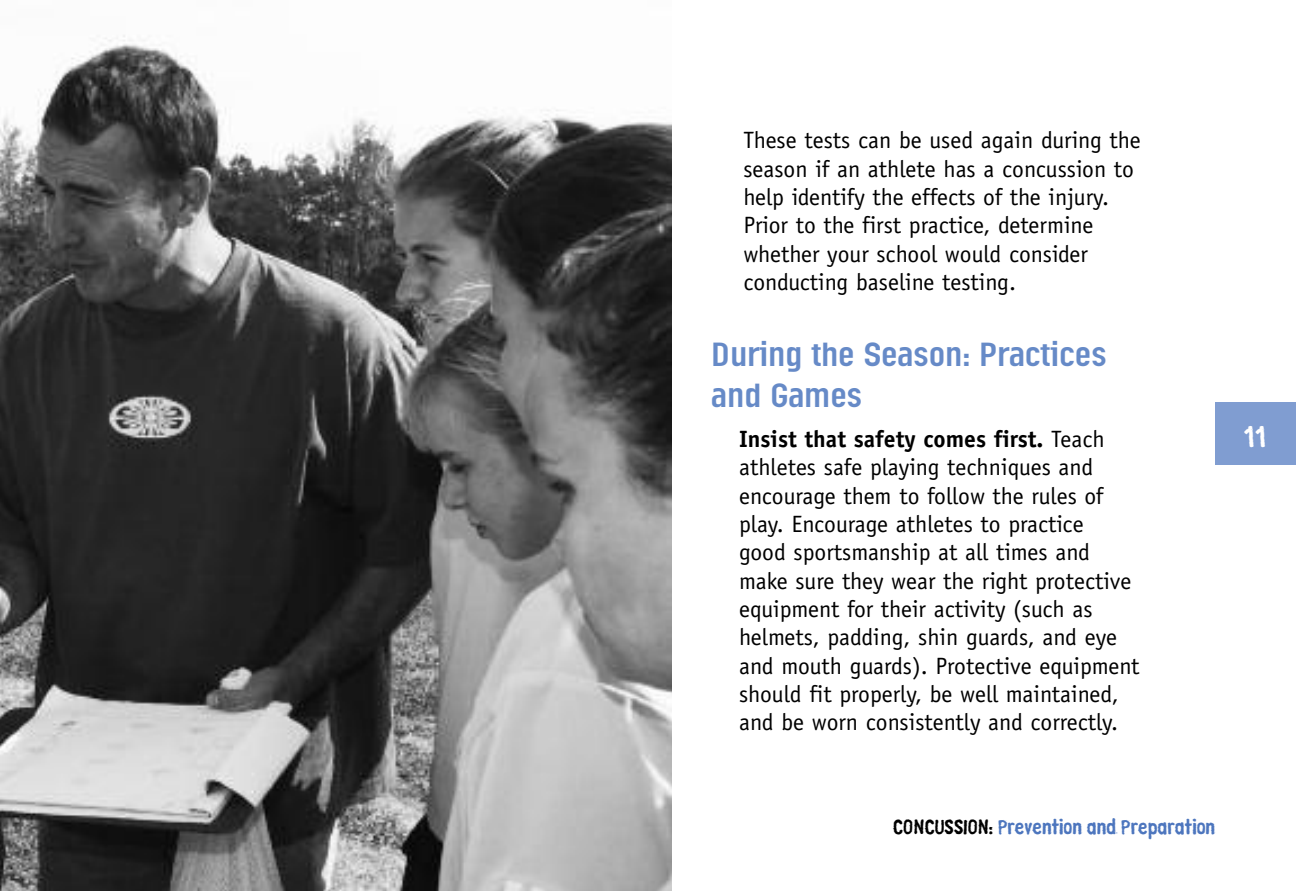
<style>
.page{position:relative;width:1296px;height:891px;background:#fff}
.page>*{position:absolute;margin:0;border:0;box-sizing:border-box;transform-origin:0 0}
.t1{font:33.75px/40.5px "Linotype Ordinar";color:#668ac7}
.t2{font:27px "Linotype Russisch Brot Eat";color:#fff}
.t3{font:23.62px/28.3px "Officina Sans";color:#000}
.t4{font:20.25px "Linotype Russisch Brot Eat Text";color:#4d76be}
.s1{font-weight:700}
.s2{color:#000}
</style>
<div class="page">
<div style="left:1215px;top:402px;width:81px;height:63px;background:#809dd1"></div>
<img style="left:0;top:35px;width:671px;height:856px">
<p class="t3" style="left:743px;top:128px;width:399px">These tests can be used again during the season if an athlete has a concussion to help identify the effects of the injury.<br>Prior to the first practice, determine whether your school would consider conducting baseline testing.</p>
<h2 class="t1" style="left:712px;top:337px;width:397px">During the Season: Practices and Games</h2>
<p class="t3" style="left:739px;top:427px;width:402px"><span class="s1">Insist that safety comes first.</span> Teach athletes safe playing techniques and encourage them to follow the rules of play. Encourage athletes to practice<br>good sportsmanship at all times and make sure they wear the right protective equipment for their activity (such as helmets, padding, shin guards, and eye and mouth guards). Protective equipment should fit properly, be well maintained, and be worn consistently and correctly.</p>
<p class="t2" style="left:1244px;top:426px;width:24px">11</p>
<p class="t4" style="left:893px;top:818px;width:324px"><span class="s2">CONCUSSION:</span> Prevention and Preparation</p>
</div>
